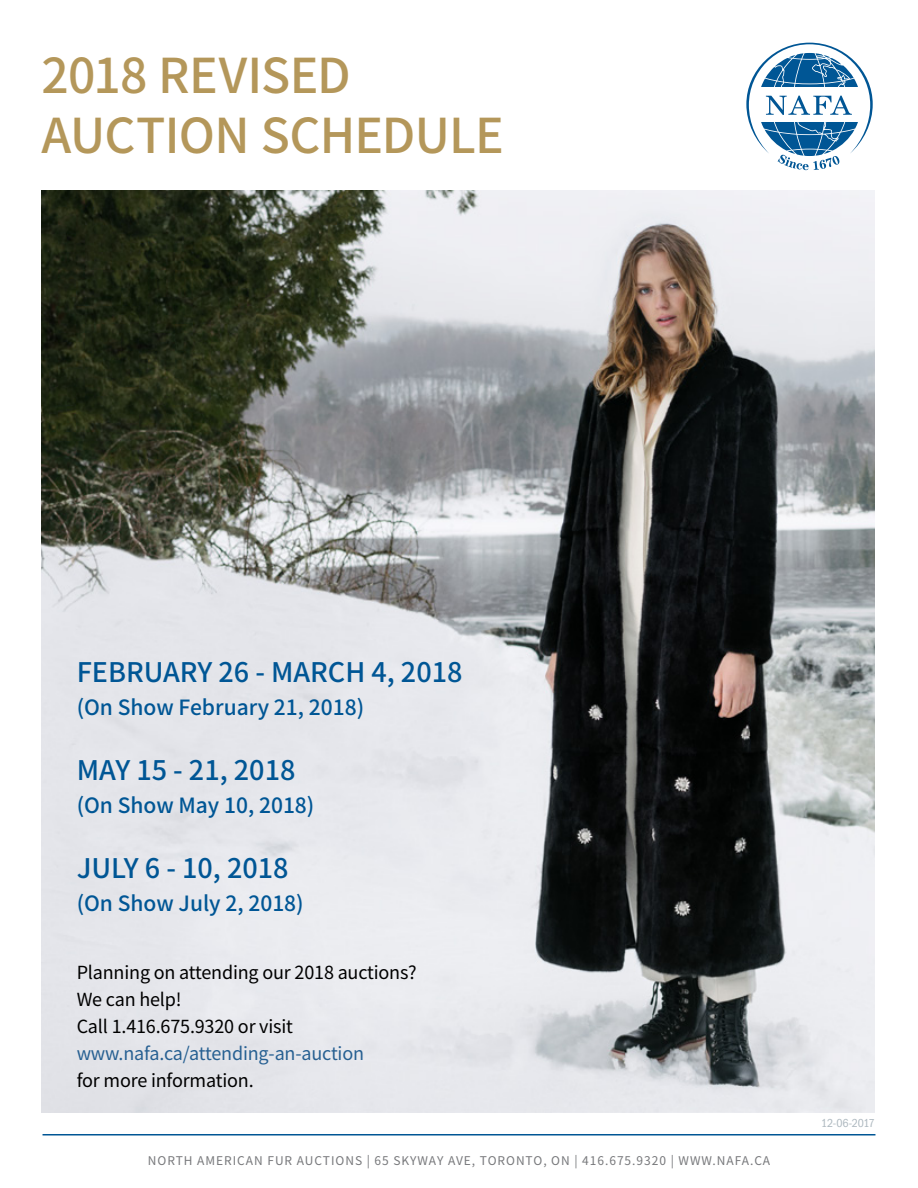
<style>
.page{position:relative;width:918px;height:1188px;background:#fff}
.page>*{position:absolute;margin:0;border:0;box-sizing:border-box;transform-origin:0 0}
.t1{font:500 48px/60px "Noto Sans CJ Ktc";letter-spacing:-.015em;color:#b4975a}
.t2{font:500 27px "Noto Sans CJ Kjp";color:#005695}
.t3{font:500 21px "Noto Sans CJ Kjp";color:#005695}
.t4{font:18px/27px "Noto Sans CJ Kjp";letter-spacing:-.01em;color:#000}
.t5{font:18px "Noto Sans CJ Kjp";letter-spacing:-.01em;color:#276092}
.t6{font:12px "Noto Sans CJ Ktc";letter-spacing:.08em;color:#77787b}
.t7{font:condensed 12px "ITC Franklin Gothic Std";letter-spacing:-.02em;color:#adb8bf}
</style>
<div class="page">
<img style="left:42px;top:191px;width:833px;height:921px">
<hr style="left:43px;top:1134px;width:832px;height:2px;background:#005695">
<svg style="left:746px;top:43px;width:127px;height:127px"></svg>
<h1 class="t1" style="left:42px;top:47px;width:464px">2018 REVISED<br>AUCTION SCHEDULE</h1>
<h2 class="t2" style="left:77px;top:657px;width:387px">FEBRUARY 26 - MARCH 4, 2018</h2>
<p class="t3" style="left:77px;top:696px;width:289px">(On Show February 21, 2018)</p>
<h2 class="t2" style="left:77px;top:755px;width:220px">MAY 15 - 21, 2018</h2>
<p class="t3" style="left:77px;top:794px;width:239px">(On Show May 10, 2018)</p>
<h2 class="t2" style="left:77px;top:853px;width:213px">JULY 6 - 10, 2018</h2>
<p class="t3" style="left:77px;top:892px;width:229px">(On Show July 2, 2018)</p>
<p class="t4" style="left:77px;top:959px;width:341px">Planning on attending our 2018 auctions?<br>We can help!<br>Call 1.416.675.9320 or visit</p>
<p class="t5" style="left:77px;top:1043px;width:289px">www.nafa.ca/attending-an-auction</p>
<p class="t4" style="left:77px;top:1067px;width:179px">for more information.</p>
<p class="t6" style="left:148px;top:1154px;width:624px">NORTH AMERICAN FUR AUCTIONS | 65 SKYWAY AVE, TORONTO, ON | 416.675.9320 | WWW.NAFA.CA</p>
<p class="t7" style="left:821px;top:1116px;width:55px">12-06-2017</p>
</div>
